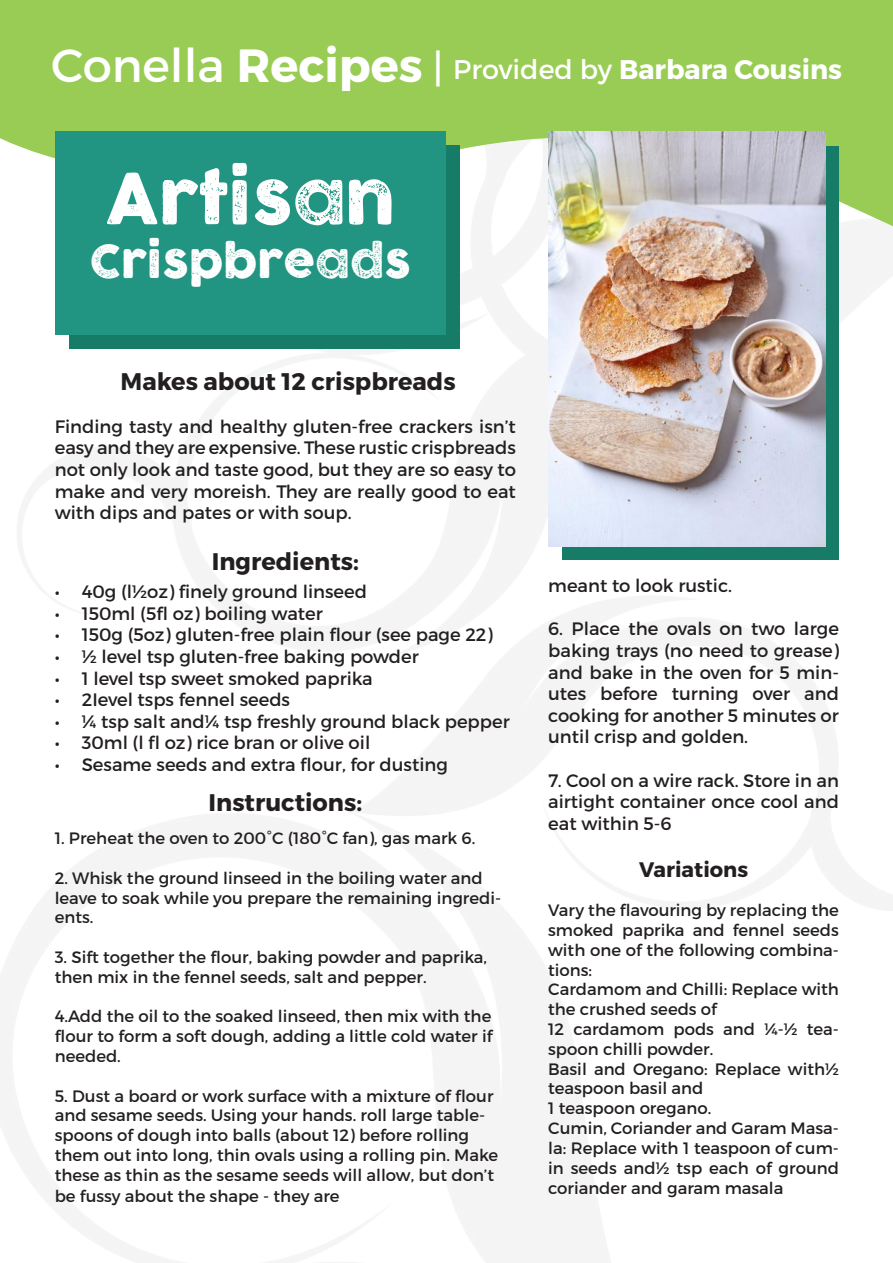
<style>
.page{position:relative;width:893px;height:1263px;background:#fff}
.page>*{position:absolute;margin:0;border:0;box-sizing:border-box;transform-origin:0 0}
.t1{font:69px "COCOGOOSELETTERPRESS";color:#fff}
.t2{font:45px "COCOGOOSELETTERPRESS";color:#fff}
.t3{font:27px "Trueno Bd";color:#fff}
.t4{font:24px "Trueno Bd";color:#231f20}
.t5{font:21px "Trueno Bd";color:#231f20}
.t6{font:18px/21.6px "Trueno Rg";color:#231f20;text-align:justify}
.t7{font:16.5px/19.8px "Trueno Rg";color:#231f20}
.s1{font-family:"Trueno Rg";font-size:46.5px}
.s2{font-size:46.5px}
.s3{font-family:"Trueno Rg";font-size:39px}
.s4{font-family:"Trueno Rg"}
</style>
<div class="page">
<img style="left:0;top:324px;width:893px;height:939px">
<svg style="left:0;top:0;width:893px;height:324px;fill:#99cc54"></svg>
<div style="left:69px;top:146px;width:391px;height:203px;background:#167c68"></div>
<div style="left:55px;top:131px;width:391px;height:204px;background:#219581"></div>
<div style="left:563px;top:146px;width:276px;height:414px;background:#167c68"></div>
<img style="left:548px;top:131px;width:278px;height:415px">
<p class="t3" style="left:51px;top:53px;width:793px"><span class="s1">Conella</span> <span class="s2">Recipes</span> <span class="s3">|</span> <span class="s4">Provided by</span> Barbara Cousins</p>
<p class="t1" style="left:106px;top:160px;width:290px">Artisan</p>
<p class="t2" style="left:89px;top:236px;width:323px">Crispbreads</p>
<p class="t4" style="left:121px;top:366px;width:337px">Makes about 12 crispbreads</p>
<p class="t6" style="left:55px;top:416px;width:463px">Finding tasty and healthy gluten-free crackers isn’t easy and they are expensive. These rustic crispbreads not only look and taste good, but they are so easy to make and very moreish. They are really good to eat with dips and pates or with soup.</p>
<p class="t4" style="left:212px;top:546px;width:149px">Ingredients:</p>
<p class="t6" style="left:55px;top:581px;width:314px">• 40g (l½oz) finely ground linseed</p>
<p class="t6" style="left:55px;top:602px;width:270px">• 150ml (5fl oz) boiling water</p>
<p class="t6" style="left:55px;top:624px;width:439px">• 150g (5oz) gluten-free plain flour (see page 22)</p>
<p class="t6" style="left:55px;top:646px;width:366px">• ½ level tsp gluten-free baking powder</p>
<p class="t6" style="left:55px;top:667px;width:319px">• 1 level tsp sweet smoked paprika</p>
<p class="t6" style="left:55px;top:689px;width:237px">• 2Ievel tsps fennel seeds</p>
<p class="t6" style="left:55px;top:710px;width:457px">• ¼ tsp salt and¼ tsp freshly ground black pepper</p>
<p class="t6" style="left:55px;top:732px;width:317px">• 30ml (l fl oz) rice bran or olive oil</p>
<p class="t6" style="left:55px;top:754px;width:395px">• Sesame seeds and extra flour, for dusting</p>
<p class="t4" style="left:209px;top:787px;width:155px">Instructions:</p>
<p class="t7" style="left:55px;top:828px;width:422px">1. Preheat the oven to 200°C (180°C fan), gas mark 6.</p>
<p class="t7" style="left:55px;top:868px;width:448px">2. Whisk the ground linseed in the boiling water and leave to soak while you prepare the remaining ingredi&shy;ents.</p>
<p class="t7" style="left:55px;top:947px;width:434px">3. Sift together the flour, baking powder and paprika, then mix in the fennel seeds, salt and pepper.</p>
<p class="t7" style="left:55px;top:1006px;width:439px;text-align:justify">4.Add the oil to the soaked linseed, then mix with the flour to form a soft dough, adding a little cold water if needed.</p>
<p class="t7" style="left:55px;top:1086px;width:445px">5. Dust a board or work surface with a mixture of flour and sesame seeds. Using your hands. roll large table&shy;spoons of dough into balls (about 12) before rolling them out into long, thin ovals using a rolling pin. Make these as thin as the sesame seeds will allow, but don’t</p>
<p class="t7" style="left:55px;top:1186px;width:286px">be fussy about the shape - they are</p>
<p class="t6" style="left:548px;top:575px;width:185px">meant to look rustic.</p>
<p class="t6" style="left:548px;top:618px;width:292px">6. Place the ovals on two large baking trays (no need to grease) and bake in the oven for 5 min&shy;utes before turning over and cooking for another 5 minutes or until crisp and golden.</p>
<p class="t6" style="left:548px;top:769px;width:292px">7. Cool on a wire rack. Store in an airtight container once cool and eat within 5-6</p>
<p class="t5" style="left:639px;top:856px;width:111px">Variations</p>
<p class="t7" style="left:548px;top:900px;width:292px;text-align:justify">Vary the flavouring by replacing the smoked paprika and fennel seeds with one of the following combina&shy;tions:</p>
<p class="t7" style="left:548px;top:980px;width:292px">Cardamom and Chilli: Replace with the crushed seeds of</p>
<p class="t7" style="left:548px;top:1019px;width:292px">12 cardamom pods and ¼-½ tea&shy;spoon chilli powder.</p>
<p class="t7" style="left:548px;top:1059px;width:292px">Basil and Oregano: Replace with½ teaspoon basil and</p>
<p class="t7" style="left:548px;top:1098px;width:165px">1 teaspoon oregano.</p>
<p class="t7" style="left:548px;top:1118px;width:292px;text-align:justify">Cumin, Coriander and Garam Masa&shy;la: Replace with 1 teaspoon of cum&shy;in seeds and½ tsp each of ground coriander and garam masala</p>
</div>
